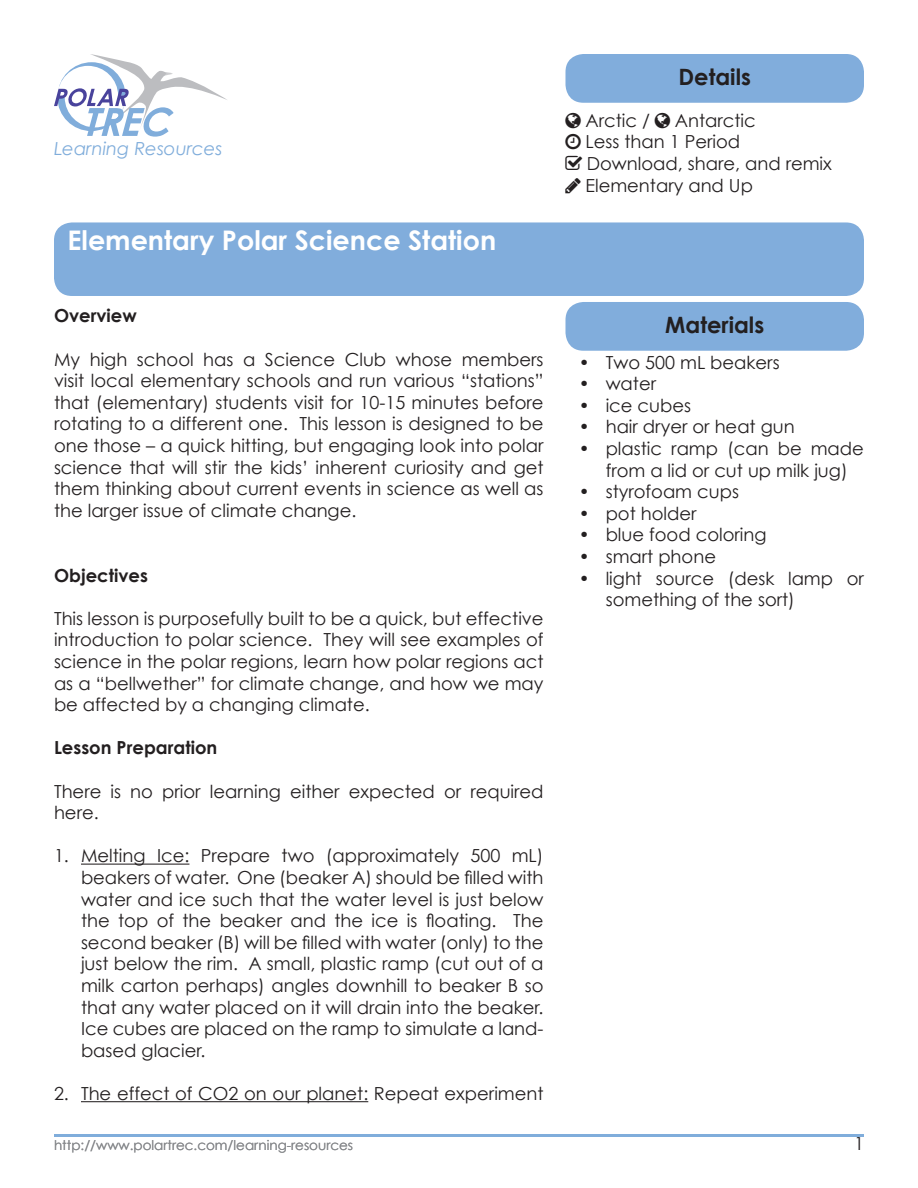
<style>
.page{position:relative;width:918px;height:1188px;background:#fff}
.page>*{position:absolute;margin:0;border:0;box-sizing:border-box;transform-origin:0 0}
.t1{font:700 27px "Century Gothic";color:#fff}
.t2{font:700 22.5px "Century Gothic";color:#231f20}
.Numbers_list_level_1{font:18px/21.6px "Century Gothic";color:#231f20;text-align:justify}
.Numbers_list_level_1-2{font:700 18px "Century Gothic";color:#231f20}
.t3{font:italic 18px "Century Gothic";color:#80addb}
.t4{font:13.5px "Century Gothic";color:#87898c}
</style>
<div class="page">
<hr style="left:54px;top:1134px;width:810px;height:3px;background:#80addb">
<svg style="left:54px;top:54px;width:173px;height:83px"></svg>
<div style="left:566px;top:54px;width:298px;height:49px;background:#81addc;border-radius:18px"></div>
<div style="left:54px;top:222px;width:810px;height:74px;background:#81addc;border-radius:18px"></div>
<div style="left:566px;top:302px;width:298px;height:49px;background:#81addc;border-radius:18px"></div>
<hr style="left:81px;top:864px;width:108px;height:1px;background:#231f20">
<hr style="left:81px;top:1101px;width:287px;height:1px;background:#231f20">
<p class="t3" style="left:54px;top:137px;width:170px">Learning Resources</p>
<p class="t1" style="left:68px;top:223px;width:430px">Elementary Polar Science Station</p>
<p class="Numbers_list_level_1-2" style="left:54px;top:305px;width:84px">Overview</p>
<p class="Numbers_list_level_1" style="left:54px;top:348px;width:491px">My high school has a Science Club whose members visit local elementary schools and run various “stations” that (elementary) students visit for 10-15 minutes before rotating to a different one. This lesson is designed to be one those – a quick hitting, but engaging look into polar science that will stir the kids’ inherent curiosity and get them thinking about current events in science as well as the larger issue of climate change.</p>
<p class="Numbers_list_level_1-2" style="left:54px;top:564px;width:95px">Objectives</p>
<p class="Numbers_list_level_1" style="left:54px;top:607px;width:491px">This lesson is purposefully built to be a quick, but effective introduction to polar science. They will see examples of science in the polar regions, learn how polar regions act as a “bellwether” for climate change, and how we may be affected by a changing climate.</p>
<p class="Numbers_list_level_1-2" style="left:54px;top:737px;width:165px">Lesson Preparation</p>
<p class="Numbers_list_level_1" style="left:54px;top:780px;width:491px">There is no prior learning either expected or required here.</p>
<p class="Numbers_list_level_1" style="left:81px;top:845px;width:464px;text-indent:-27px">1. Melting Ice: Prepare two (approximately 500 mL) beakers of water. One (beaker A) should be filled with water and ice such that the water level is just below the top of the beaker and the ice is floating. The second beaker (B) will be filled with water (only) to the just below the rim. A small, plastic ramp (cut out of a milk carton perhaps) angles downhill to beaker B so that any water placed on it will drain into the beaker.<br>Ice cubes are placed on the ramp to simulate a land&shy;based glacier.</p>
<p class="Numbers_list_level_1" style="left:54px;top:1082px;width:491px">2. The effect of CO2 on our planet: Repeat experiment</p>
<p class="t4" style="left:54px;top:1137px;width:301px">http://www.polartrec.com/learning-resources</p>
<p class="t2" style="left:679px;top:63px;width:74px">Details</p>
<p class="Numbers_list_level_1" style="left:585px;top:109px;width:66px">Arctic /</p>
<p class="Numbers_list_level_1" style="left:675px;top:109px;width:82px">Antarctic</p>
<p class="Numbers_list_level_1" style="left:585px;top:131px;width:156px">Less than 1 Period</p>
<p class="Numbers_list_level_1" style="left:587px;top:152px;width:247px">Download, share, and remix</p>
<p class="Numbers_list_level_1" style="left:585px;top:174px;width:169px">Elementary and Up</p>
<p class="t2" style="left:665px;top:311px;width:100px">Materials</p>
<p class="Numbers_list_level_1" style="left:579px;top:351px;width:203px">• Two 500 mL beakers</p>
<p class="Numbers_list_level_1" style="left:579px;top:373px;width:79px">• water</p>
<p class="Numbers_list_level_1" style="left:579px;top:394px;width:114px">• ice cubes</p>
<p class="Numbers_list_level_1" style="left:579px;top:416px;width:218px">• hair dryer or heat gun</p>
<p class="Numbers_list_level_1" style="left:579px;top:438px;width:287px;text-align:center">• plastic ramp (can be made from a lid or cut up milk jug)</p>
<p class="Numbers_list_level_1" style="left:579px;top:481px;width:162px">• styrofoam cups</p>
<p class="Numbers_list_level_1" style="left:579px;top:502px;width:119px">• pot holder</p>
<p class="Numbers_list_level_1" style="left:579px;top:524px;width:189px">• blue food coloring</p>
<p class="Numbers_list_level_1" style="left:579px;top:546px;width:139px">• smart phone</p>
<p class="Numbers_list_level_1" style="left:606px;top:567px;width:260px;text-indent:-27px">• light source (desk lamp or something of the sort)</p>
<p class="Numbers_list_level_1" style="left:854px;top:1133px;width:11px">1</p>
</div>
